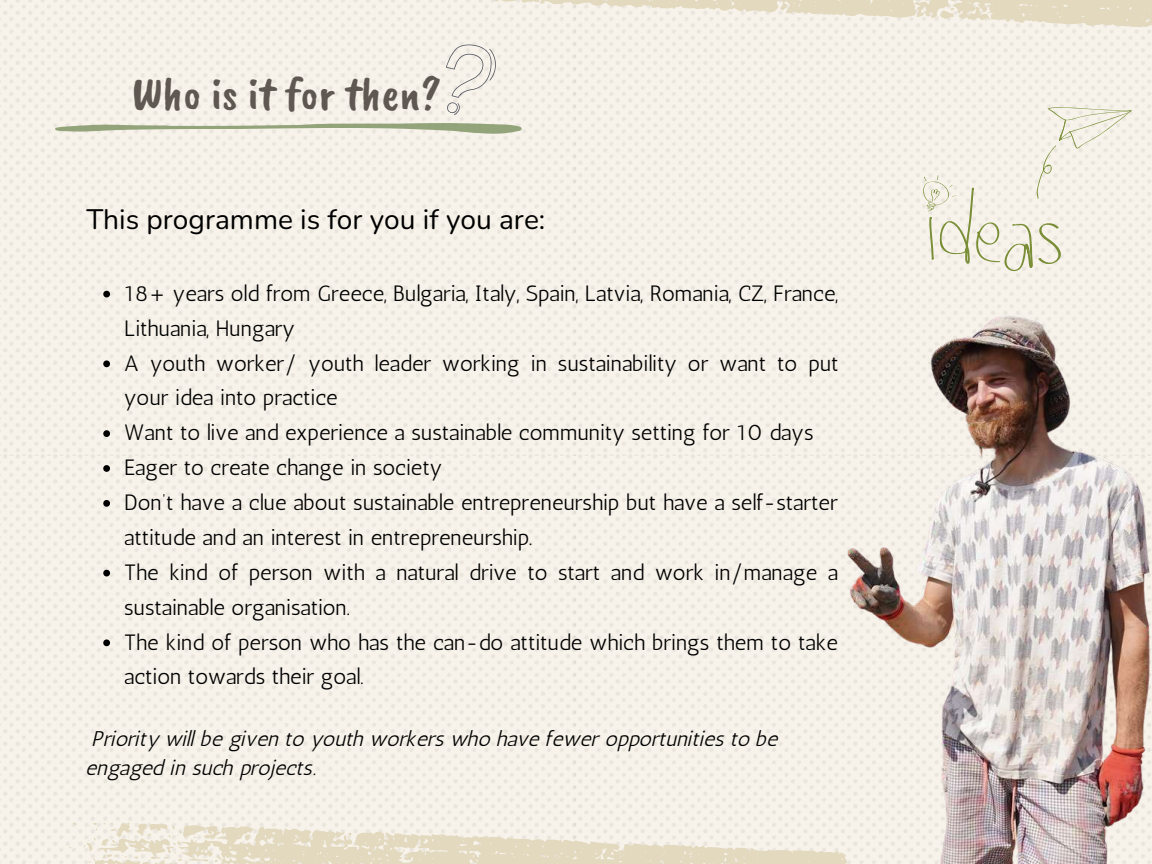
<style>
.page{position:relative;width:1152px;height:864px;background:#fff}
.page>*{position:absolute;margin:0;border:0;box-sizing:border-box;transform-origin:0 0}
.t1{font:47.25px "Caveat Brush";color:#5f5751}
.t2{font:28.05px "Nunito";color:#000}
.t3{font:22.2px/34.8px "Antic";color:#000}
.t4{font:21.3px/29.2px "CA Generated";color:#000}
</style>
<div class="page">
<img style="left:577px;top:52px;width:575px;height:401px">
<img style="left:0;top:0;width:577px;height:453px">
<img style="left:577px;top:453px;width:267px;height:363px">
<img style="left:0;top:453px;width:577px;height:363px">
<img style="left:844px;top:204px;width:308px;height:660px">
<svg style="left:923px;top:107px;width:209px;height:166px;background:#efece0"></svg>
<svg style="left:0;top:816px;width:1050px;height:48px;background:#e8e1d4"></svg>
<svg style="left:15px;top:0;width:1137px;height:52px;background:#f1ece0"></svg>
<svg style="left:55px;top:34px;width:467px;height:100px;background:#eeebe1"></svg>
<svg style="left:103px;top:291px;width:7px;height:6px"></svg>
<svg style="left:103px;top:360px;width:7px;height:7px"></svg>
<svg style="left:103px;top:430px;width:7px;height:7px"></svg>
<svg style="left:103px;top:465px;width:7px;height:7px"></svg>
<svg style="left:103px;top:500px;width:7px;height:7px"></svg>
<svg style="left:103px;top:570px;width:7px;height:6px"></svg>
<svg style="left:103px;top:639px;width:7px;height:7px"></svg>
<h1 class="t1" style="left:132px;top:64px;width:311px">Who is it for then?</h1>
<p class="t2" style="left:86px;top:200px;width:460px">This programme is for you if you are:</p>
<p class="t3" style="left:124px;top:276px;width:716px">18+ years old from Greece, Bulgaria, Italy, Spain, Latvia, Romania, CZ, France, Lithuania, Hungary<br>A youth worker/ youth leader working in sustainability or want to put your idea into practice<br>Want to live and experience a sustainable community setting for 10 days Eager to create change in society<br>Don’t have a clue about sustainable entrepreneurship but have a self-starter attitude and an interest in entrepreneurship.<br>The kind of person with a natural drive to start and work in/manage a sustainable organisation.<br>The kind of person who has the can-do attitude which brings them to take action towards their goal.</p>
<p class="t4" style="left:86px;top:724px;width:694px">Priority will be given to youth workers who have fewer opportunities to be engaged in such projects.</p>
</div>
